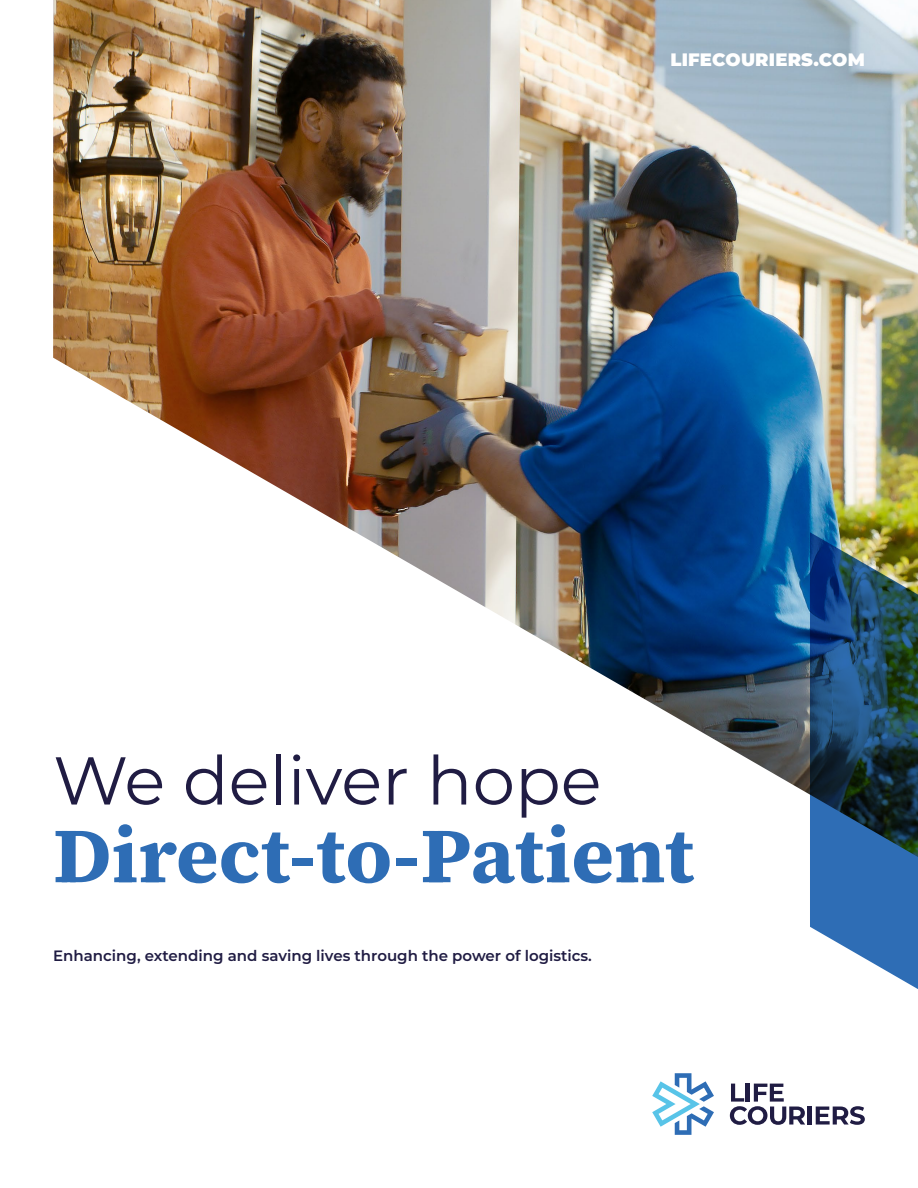
<style>
.page{position:relative;width:918px;height:1188px;background:#fff}
.page>*{position:absolute;margin:0;border:0;box-sizing:border-box;transform-origin:0 0}
.t1{font:700 78px "Source Serif 4";color:#2e6db5}
.t2{font:67.5px "Montserrat";color:#201c43}
.t3{font:900 18px "Montserrat";letter-spacing:.01em;color:#fff}
.t4{font:600 15px "Montserrat";color:#201c43}
</style>
<div class="page">
<img style="left:53px;top:0;width:865px;height:795px">
<svg style="left:810px;top:532px;width:108px;height:457px;background:#375f81"></svg>
<svg style="left:730px;top:1084px;width:75px;height:41px"></svg>
<hr style="left:808px;top:1107px;width:4px;height:18px;background:#201c43">
<svg style="left:816px;top:1106px;width:49px;height:19px"></svg>
<svg style="left:652px;top:1073px;width:62px;height:62px"></svg>
<div style="left:636px;top:15px;width:263px;height:88px;background:#000;opacity:.15"></div>
<p class="t3" style="left:670px;top:46px;width:196px">LIFECOURIERS.COM</p>
<h2 class="t2" style="left:53px;top:734px;width:550px">We deliver hope</h2>
<h1 class="t1" style="left:53px;top:802px;width:643px">Direct-to-Patient</h1>
<p class="t4" style="left:53px;top:945px;width:540px">Enhancing, extending and saving lives through the power of logistics.</p>
</div>
